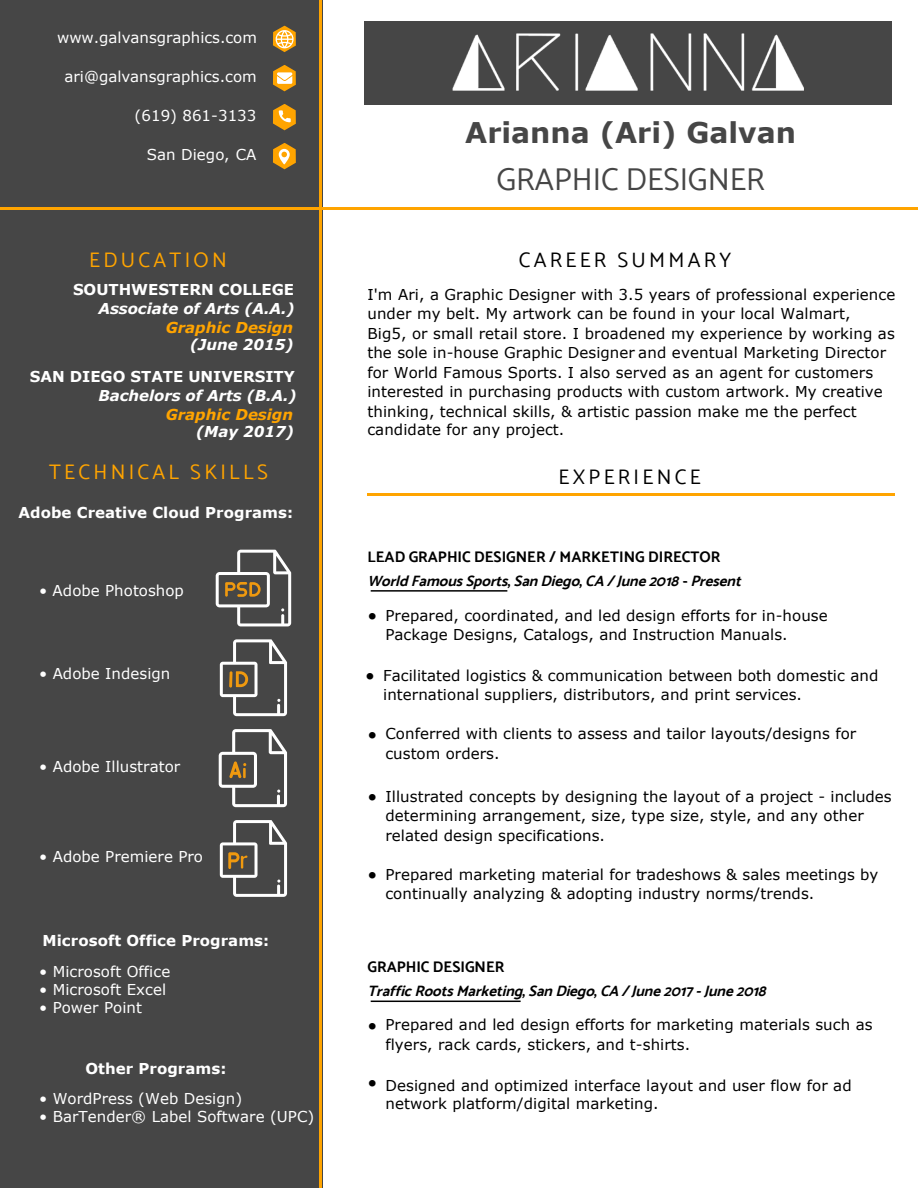
<style>
.page{position:relative;width:918px;height:1188px;background:#fff}
.page>*{position:absolute;margin:0;border:0;box-sizing:border-box;transform-origin:0 0}
.t1{font:31.5px "Catamaran";color:#464646}
.t2{font:700 28.5px "Verdana";color:#464646}
.t3{font:21px "Catamaran";letter-spacing:.155em;color:#ffa400}
.t4{font:21px "Catamaran";letter-spacing:.155em;color:#000}
.t5{font:18px "Verdana";color:#000}
.t6{font:700 15.3px "Catamaran";color:#000}
.t7{font:15px/19.5px "Verdana";letter-spacing:.005em;color:#000}
.t8{font:15px "Verdana";letter-spacing:.005em;color:#fff}
.t9{font:700 15px "Verdana";letter-spacing:.005em;color:#fff}
.t10{font:italic 700 15px "Catamaran";color:#000}
.t11{font:italic 700 15px "Verdana";letter-spacing:-.005em;color:#fff}
.t12{font:italic 700 15px "Verdana";color:#ffa400}
.s1{font-style:normal}
.s2{font-size:18px}
</style>
<div class="page">
<hr style="left:0;top:207px;width:918px;height:3px;background:#ffa400">
<div style="left:0;top:0;width:322px;height:207px;background:#464646"></div>
<hr style="left:319px;top:0;width:3px;height:207px;background:#ffa400">
<div style="left:0;top:210px;width:322px;height:978px;background:#464646"></div>
<hr style="left:319px;top:210px;width:3px;height:978px;background:#ffa400">
<hr style="left:367px;top:493px;width:528px;height:3px;background:#ffa400">
<div style="left:364px;top:21px;width:528px;height:84px;background:#464646"></div>
<img style="left:452px;top:33px;width:352px;height:58px">
<svg style="left:273px;top:65px;width:23px;height:26px"></svg>
<svg style="left:273px;top:104px;width:23px;height:26px"></svg>
<svg style="left:273px;top:143px;width:23px;height:26px"></svg>
<svg style="left:273px;top:26px;width:23px;height:26px"></svg>
<svg style="left:219px;top:729px;width:68px;height:78px"></svg>
<svg style="left:216px;top:550px;width:75px;height:76px"></svg>
<svg style="left:220px;top:639px;width:67px;height:77px"></svg>
<svg style="left:220px;top:820px;width:67px;height:77px"></svg>
<hr style="left:371px;top:590px;width:136px;height:2px;background:#000">
<hr style="left:371px;top:1001px;width:150px;height:1px;background:#000">
<p class="t8" style="left:57px;top:28px;width:201px">www.galvansgraphics.com</p>
<p class="t8" style="left:65px;top:67px;width:194px">ari@galvansgraphics.com</p>
<p class="t8" style="left:135px;top:106px;width:123px">(619) 861-3133</p>
<p class="t8" style="left:147px;top:145px;width:111px">San Diego, CA</p>
<h3 class="t3" style="left:89px;top:247px;width:139px">EDUCATION</h3>
<p class="t9" style="left:73px;top:280px;width:223px">SOUTHWESTERN COLLEGE</p>
<p class="t11" style="left:99px;top:299px;width:197px">Associate of Arts (A.A.)</p>
<p class="t12" style="left:166px;top:318px;width:129px">Graphic Design</p>
<p class="t11" style="left:190px;top:335px;width:105px">(June 2015)</p>
<p class="t9" style="left:30px;top:367px;width:267px">SAN DIEGO STATE UNIVERSITY</p>
<p class="t11" style="left:99px;top:386px;width:199px">Bachelors of Arts (B.A.)</p>
<p class="t12" style="left:166px;top:405px;width:129px">Graphic Design</p>
<p class="t11" style="left:196px;top:422px;width:100px">(May 2017)</p>
<h3 class="t3" style="left:49px;top:460px;width:220px">TECHNICAL SKILLS</h3>
<p class="t9" style="left:19px;top:503px;width:276px">Adobe Creative Cloud Programs:</p>
<p class="t8" style="left:39px;top:581px;width:146px">• Adobe Photoshop</p>
<p class="t8" style="left:39px;top:664px;width:133px">• Adobe Indesign</p>
<p class="t8" style="left:39px;top:757px;width:143px">• Adobe Illustrator</p>
<p class="t8" style="left:39px;top:847px;width:165px">• Adobe Premiere Pro</p>
<p class="t9" style="left:43px;top:930px;width:228px">Microsoft Office Programs:</p>
<p class="t8" style="left:39px;top:962px;width:133px">• Microsoft Office</p>
<p class="t8" style="left:39px;top:980px;width:129px">• Microsoft Excel</p>
<p class="t8" style="left:39px;top:998px;width:104px">• Power Point</p>
<p class="t9" style="left:85px;top:1059px;width:143px">Other Programs:</p>
<p class="t8" style="left:39px;top:1089px;width:205px">• WordPress (Web Design)</p>
<p class="t8" style="left:39px;top:1107px;width:277px">• BarTender® Label Software (UPC)</p>
<h2 class="t2" style="left:465px;top:114px;width:332px">Arianna (Ari) Galvan</h2>
<h1 class="t1" style="left:497px;top:161px;width:270px">GRAPHIC DESIGNER</h1>
<h3 class="t4" style="left:519px;top:247px;width:214px">CAREER SUMMARY</h3>
<p class="t7" style="left:367px;top:285px;width:530px">I'm Ari, a Graphic Designer with 3.5 years of professional experience under my belt. My artwork can be found in your local Walmart,<br>Big5, or small retail store. I broadened my experience by working as the sole in-house Graphic Designer and eventual Marketing Director for World Famous Sports. I also served as an agent for customers interested in purchasing products with custom artwork. My creative thinking, technical skills, &amp; artistic passion make me the perfect</p>
<p class="t7" style="left:367px;top:420px;width:198px">candidate for any project.</p>
<h3 class="t4" style="left:559px;top:465px;width:144px">EXPERIENCE</h3>
<p class="t6" style="left:367px;top:548px;width:355px">LEAD GRAPHIC DESIGNER / MARKETING DIRECTOR</p>
<p class="t10" style="left:367px;top:572px;width:381px">World Famous Sports<span class="s1">,</span> San Diego<span class="s1">,</span> CA / June2018<span class="s1">-</span> Present</p>
<p class="t7" style="left:385px;top:606px;width:444px">Prepared, coordinated, and led design efforts for in-house<br>Package Designs, Catalogs, and Instruction Manuals.</p>
<p class="t5" style="left:367px;top:604px;width:11px">•</p>
<p class="t5" style="left:365px;top:664px;width:11px">•</p>
<p class="t7" style="left:383px;top:666px;width:497px">Facilitated logistics &amp; communication between both domestic and international suppliers, distributors, and print services.</p>
<p class="t5" style="left:367px;top:723px;width:11px">•</p>
<p class="t7" style="left:385px;top:724px;width:472px">Conferred with clients to assess and tailor layouts/designs for custom orders.</p>
<p class="t5" style="left:367px;top:785px;width:11px">•</p>
<p class="t7" style="left:385px;top:787px;width:508px">Illustrated concepts by designing the layout of a project - includes determining arrangement, size, type size, style, and any other related design specifications.</p>
<p class="t7" style="left:385px;top:865px;width:495px;text-indent:-18px"><span class="s2">•</span> Prepared marketing material for tradeshows &amp; sales meetings by continually analyzing &amp; adopting industry norms/trends.</p>
<p class="t6" style="left:367px;top:957px;width:139px">GRAPHIC DESIGNER</p>
<p class="t10" style="left:367px;top:982px;width:406px">TrafficRootsMarketing<span class="s1">,</span> San Diego<span class="s1">,</span> CA / June2017 -June2018</p>
<p class="t7" style="left:385px;top:1015px;width:489px">Prepared and led design efforts for marketing materials such as flyers, rack cards, stickers, and t-shirts.</p>
<p class="t5" style="left:367px;top:1014px;width:11px">•</p>
<p class="t7" style="left:385px;top:1076px;width:468px;line-height:18px;text-indent:-18px"><span class="s2">•</span> Designed and optimized interface layout and user flow for ad network platform/digital marketing.</p>
</div>
